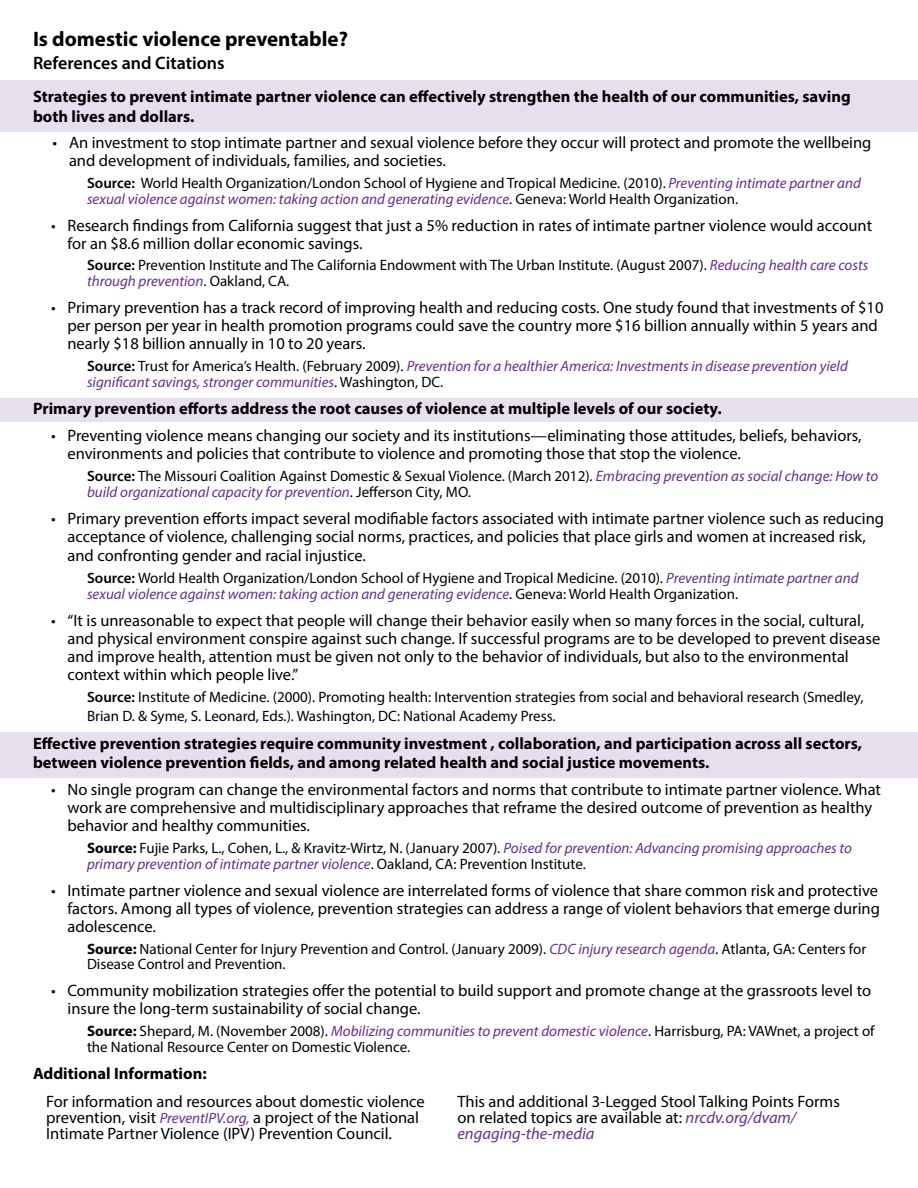
<style>
.page{position:relative;width:918px;height:1188px;background:#fff}
.page>*{position:absolute;margin:0;border:0;box-sizing:border-box;transform-origin:0 0}
.t1{font:700 21px "Myriad Pro";color:#000}
.t2{font:600 18px "Myriad Pro";color:#000}
.t3{font:16.5px/18px "Myriad Pro";color:#000}
.t4{font:700 16.5px/19.8px "Myriad Pro";color:#000}
.t5{font:15px/15.8px "Myriad Pro";color:#000}
.t6{font:italic 15px/15.8px "Myriad Pro";color:#662d91}
.s1{font-weight:600}
.s2{font-style:italic;color:#662d91}
.s3{font-weight:600;font-style:normal;color:#000}
.s4{font-style:normal;color:#000}
.s5{font-weight:700;font-style:normal;color:#000}
.s6{font-weight:700}
.s7{font-style:italic;font-size:15px;color:#662d91}
</style>
<div class="page">
<div style="left:1px;top:81px;width:917px;height:51px;background:#e8dfee"></div>
<div style="left:1px;top:733px;width:917px;height:45px;background:#e8dfee"></div>
<div style="left:0;top:399px;width:917px;height:23px;background:#e8dfee"></div>
<p class="t1" style="left:33px;top:25px;width:317px">Is domestic violence preventable?</p>
<p class="t2" style="left:33px;top:51px;width:193px">References and Citations</p>
<p class="t4" style="left:33px;top:86px;width:819px">Strategies to prevent intimate partner violence can effectively strengthen the health of our communities, saving both lives and dollars.</p>
<p class="t3" style="left:69px;top:133px;width:804px;text-indent:-17px">• An investment to stop intimate partner and sexual violence before they occur will protect and promote the wellbeing and development of individuals, families, and societies.</p>
<p class="t5" style="left:87px;top:175px;width:775px"><span class="s1">Source:</span> World Health Organization/London School of Hygiene and Tropical Medicine. (2010). <span class="s2">Preventing intimate partner and sexual violence against women: taking action and generating evidence</span>. Geneva: World Health Organization.</p>
<p class="t3" style="left:68px;top:216px;width:806px;text-indent:-16px">• Research findings from California suggest that just a 5% reduction in rates of intimate partner violence would account for an $8.6 million dollar economic savings.</p>
<p class="t5" style="left:87px;top:257px;width:783px"><span class="s1">Source:</span> Prevention Institute and The California Endowment with The Urban Institute. (August 2007). <span class="s2">Reducing health care costs through prevention</span>. Oakland, CA.</p>
<p class="t3" style="left:68px;top:298px;width:818px;text-indent:-16px">• Primary prevention has a track record of improving health and reducing costs. One study found that investments of $10 per person per year in health promotion programs could save the country more $16 billion annually within 5 years and nearly $18 billion annually in 10 to 20 years.</p>
<p class="t6" style="left:87px;top:358px;width:762px"><span class="s3">Source:</span> <span class="s4">Trust for America’s Health. (February 2009).</span> Prevention for a healthier America: Investments in disease prevention yield significant savings, stronger communities<span class="s4">. Washington, DC.</span></p>
<p class="t4" style="left:33px;top:398px;width:690px">Primary prevention efforts address the root causes of violence at multiple levels of our society.</p>
<p class="t3" style="left:68px;top:426px;width:796px;text-indent:-16px">• Preventing violence means changing our society and its institutions—eliminating those attitudes, beliefs, behaviors, environments and policies that contribute to violence and promoting those that stop the violence.</p>
<p class="t5" style="left:87px;top:468px;width:793px"><span class="s1">Source:</span> The Missouri Coalition Against Domestic &amp; Sexual Violence. (March 2012). <span class="s2">Embracing prevention as social change: How to build organizational capacity for prevention</span>. Jefferson City, MO.</p>
<p class="t3" style="left:51px;top:509px;width:835px;text-align:center">• Primary prevention efforts impact several modifiable factors associated with intimate partner violence such as reducing acceptance of violence, challenging social norms, practices, and policies that place girls and women at increased risk,</p>
<p class="t3" style="left:68px;top:547px;width:300px">and confronting gender and racial injustice.</p>
<p class="t5" style="left:87px;top:570px;width:773px"><span class="s1">Source:</span> World Health Organization/London School of Hygiene and Tropical Medicine. (2010). <span class="s2">Preventing intimate partner and sexual violence against women: taking action and generating evidence</span>. Geneva: World Health Organization.</p>
<p class="t3" style="left:68px;top:611px;width:814px;text-indent:-16px">• “It is unreasonable to expect that people will change their behavior easily when so many forces in the social, cultural, and physical environment conspire against such change. If successful programs are to be developed to prevent disease and improve health, attention must be given not only to the behavior of individuals, but also to the environmental context within which people live.”</p>
<p class="t5" style="left:87px;top:686px;width:778px;line-height:19.8px"><span class="s1">Source:</span> Institute of Medicine. (2000). Promoting health: Intervention strategies from social and behavioral research (Smedley,<br>Brian D. &amp; Syme, S. Leonard, Eds.). Washington, DC: National Academy Press.</p>
<p class="t4" style="left:33px;top:733px;width:831px">Effective prevention strategies require community investment , collaboration, and participation across all sectors, between violence prevention fields, and among related health and social justice movements.</p>
<p class="t3" style="left:68px;top:781px;width:815px;text-indent:-16px">• No single program can change the environmental factors and norms that contribute to intimate partner violence. What work are comprehensive and multidisciplinary approaches that reframe the desired outcome of prevention as healthy behavior and healthy communities.</p>
<p class="t6" style="left:87px;top:840px;width:766px"><span class="s5">Source:</span> <span class="s4">Fujie Parks, L., Cohen, L., &amp; Kravitz-Wirtz, N. (January 2007).</span> Poised for prevention: Advancing promising approaches to primary prevention of intimate partner violence<span class="s4">. Oakland, CA: Prevention Institute.</span></p>
<p class="t3" style="left:68px;top:881px;width:814px;text-align:justify;text-indent:-16px">• Intimate partner violence and sexual violence are interrelated forms of violence that share common risk and protective factors. Among all types of violence, prevention strategies can address a range of violent behaviors that emerge during adolescence.</p>
<p class="t5" style="left:87px;top:941px;width:781px"><span class="s6">Source:</span> National Center for Injury Prevention and Control. (January 2009). <span class="s2">CDC injury research agenda</span>. Atlanta, GA: Centers for<br>Disease Control and Prevention.</p>
<p class="t3" style="left:68px;top:982px;width:805px;text-indent:-16px">• Community mobilization strategies offer the potential to build support and promote change at the grassroots level to insure the long-term sustainability of social change.</p>
<p class="t5" style="left:87px;top:1023px;width:789px"><span class="s6">Source:</span> Shepard, M. (November 2008). <span class="s2">Mobilizing communities to prevent domestic violence</span>. Harrisburg, PA: VAWnet, a project of the National Resource Center on Domestic Violence.</p>
<p class="t4" style="left:33px;top:1063px;width:175px">Additional Information:</p>
<p class="t3" style="left:46px;top:1094px;width:380px;line-height:15.8px">For information and resources about domestic violence prevention, visit <span class="s7">PreventIPV.org,</span> a project of the National<br>Intimate Partner Violence (IPV) Prevention Council.</p>
<p class="t3" style="left:457px;top:1094px;width:384px;line-height:15.8px">This and additional 3-Legged Stool Talking Points Forms on related topics are available at: <span class="s2">nrcdv.org/dvam/ engaging-the-media</span></p>
</div>
